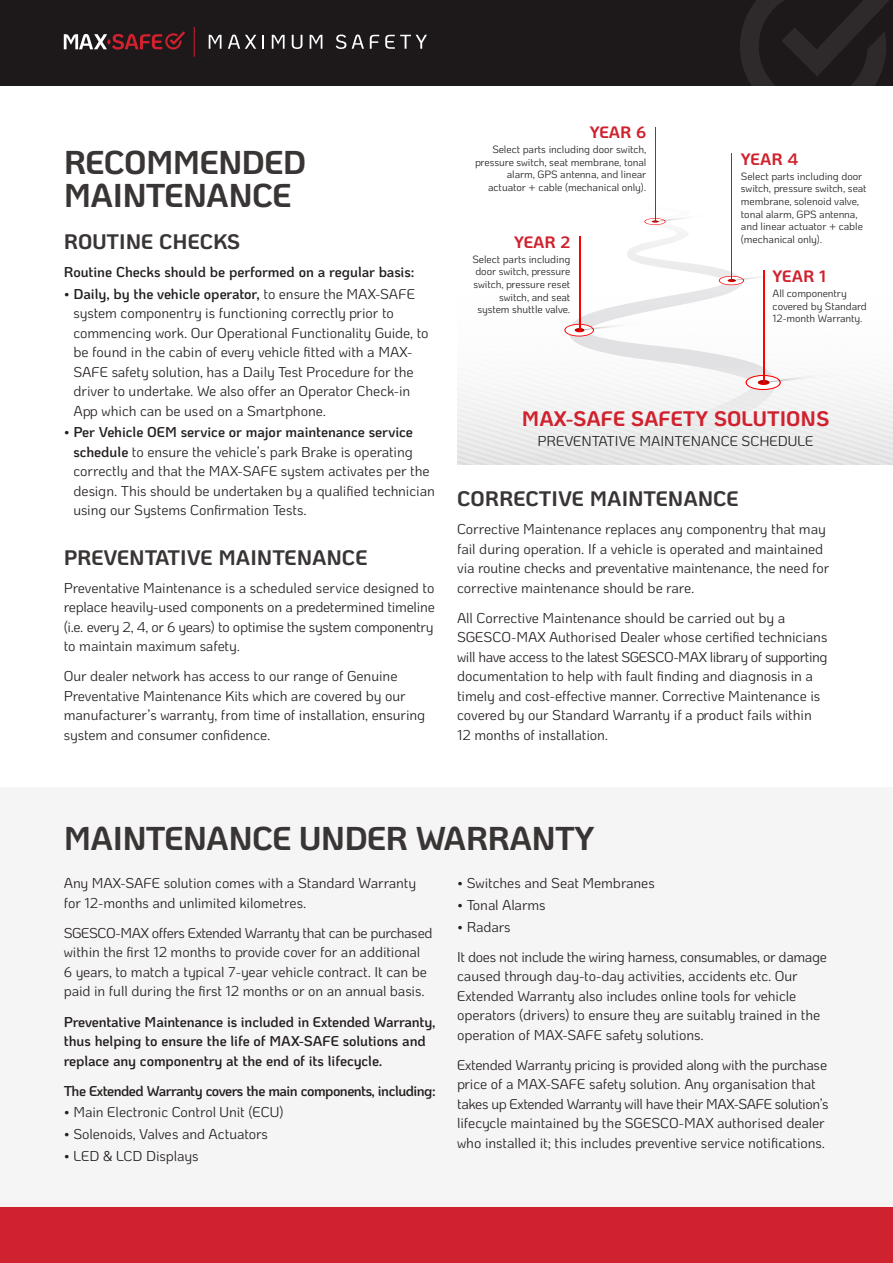
<style>
.page{position:relative;width:893px;height:1263px;background:#fff}
.page>*{position:absolute;margin:0;border:0;box-sizing:border-box;transform-origin:0 0}
.t1{font:700 33px/33px "Ko Ho";letter-spacing:-.02em;color:#393535}
.t2{font:700 21px "Ko Ho";color:#393535}
.t3{font:700 21px "Ko Ho";color:#cf212e}
.t4{font:700 16.5px "Ko Ho";color:#cf212e}
.t5{font:14.25px/19.5px "Ko Ho";letter-spacing:-.005em;color:#241f1f}
.t6{font:600 14.25px/19.5px "Ko Ho";letter-spacing:-.01em;color:#241f1f}
.t7{font:600 14.25px "Ko Ho";letter-spacing:-.035em;color:#241f1f}
.t8{font:10.5px/12.6px "Ko Ho";letter-spacing:-.005em;color:#241f1f}
.s1{font-weight:600}
</style>
<div class="page">
<hr style="left:731px;top:153px;width:1px;height:128px;background:#f00">
<hr style="left:655px;top:127px;width:1px;height:95px;background:#f00">
<svg style="left:458px;top:218px;width:435px;height:247px"></svg>
<hr style="left:763px;top:270px;width:1px;height:112px;background:#f00">
<div style="left:0;top:787px;width:893px;height:421px;background:#f6f5f5"></div>
<div style="left:0;top:0;width:893px;height:85px;background:#1d1819"></div>
<svg style="left:740px;top:0;width:149px;height:85px"></svg>
<div style="left:0;top:1208px;width:893px;height:55px;background:#cf212e"></div>
<svg style="left:209px;top:35px;width:12px;height:14px"></svg>
<svg style="left:228px;top:35px;width:28px;height:14px"></svg>
<svg style="left:262px;top:35px;width:2px;height:14px"></svg>
<svg style="left:272px;top:35px;width:13px;height:14px"></svg>
<svg style="left:292px;top:35px;width:10px;height:14px"></svg>
<svg style="left:310px;top:35px;width:12px;height:14px"></svg>
<svg style="left:336px;top:35px;width:10px;height:14px"></svg>
<svg style="left:352px;top:35px;width:12px;height:14px"></svg>
<svg style="left:370px;top:35px;width:9px;height:14px"></svg>
<svg style="left:385px;top:35px;width:42px;height:14px"></svg>
<hr style="left:194px;top:27px;width:1px;height:30px;background:#cf212e">
<svg style="left:64px;top:32px;width:121px;height:18px"></svg>
<h1 class="t1" style="left:64px;top:145px;width:244px">RECOMMENDED<br>MAINTENANCE</h1>
<h2 class="t2" style="left:64px;top:224px;width:178px">ROUTINE CHECKS</h2>
<p class="t6" style="left:64px;top:262px;width:352px">Routine Checks should be performed on a regular basis:</p>
<p class="t5" style="left:73px;top:284px;width:357px;text-indent:-10px">• <span class="s1">Daily, by the vehicle operator,</span> to ensure the MAX-SAFE system componentry is functioning correctly prior to commencing work. Our Operational Functionality Guide, to be found in the cabin of every vehicle fitted with a MAX-SAFE safety solution, has a Daily Test Procedure for the driver to undertake. We also offer an Operator Check-in App which can be used on a Smartphone.</p>
<p class="t5" style="left:73px;top:423px;width:363px;text-indent:-10px">• <span class="s1">Per Vehicle OEM service or major maintenance service schedule</span> to ensure the vehicle’s park Brake is operating correctly and that the MAX-SAFE system activates per the design. This should be undertaken by a qualified technician using our Systems Confirmation Tests.</p>
<h2 class="t2" style="left:64px;top:540px;width:305px">PREVENTATIVE MAINTENANCE</h2>
<p class="t5" style="left:64px;top:578px;width:373px;text-align:justify">Preventative Maintenance is a scheduled service designed to replace heavily-used components on a predetermined timeline (i.e. every 2, 4, or 6 years) to optimise the system componentry to maintain maximum safety.</p>
<p class="t5" style="left:64px;top:667px;width:363px">Our dealer network has access to our range of Genuine Preventative Maintenance Kits which are covered by our manufacturer’s warranty, from time of installation, ensuring system and consumer confidence.</p>
<p class="t4" style="left:590px;top:119px;width:58px">YEAR 6</p>
<p class="t8" style="left:475px;top:143px;width:173px;text-align:right">Select parts including door switch, pressure switch, seat membrane, tonal alarm, GPS antenna, and linear actuator + cable (mechanical only).</p>
<p class="t4" style="left:514px;top:229px;width:58px">YEAR 2</p>
<p class="t8" style="left:472px;top:253px;width:99px;text-align:right">Select parts including door switch, pressure switch, pressure reset switch, and seat system shuttle valve.</p>
<p class="t4" style="left:741px;top:145px;width:59px">YEAR 4</p>
<p class="t8" style="left:741px;top:170px;width:127px">Select parts including door switch, pressure switch, seat membrane, solenoid valve, tonal alarm, GPS antenna, and linear actuator + cable (mechanical only).</p>
<p class="t4" style="left:773px;top:263px;width:55px">YEAR 1</p>
<p class="t8" style="left:773px;top:287px;width:96px">All componentry covered by Standard<br>12-month Warranty.</p>
<h2 class="t3" style="left:522px;top:401px;width:309px">MAX-SAFE SAFETY SOLUTIONS</h2>
<p class="t5" style="left:538px;top:431px;width:278px">PREVENTATIVE MAINTENANCE SCHEDULE</p>
<h2 class="t2" style="left:457px;top:481px;width:283px">CORRECTIVE MAINTENANCE</h2>
<p class="t5" style="left:457px;top:520px;width:374px">Corrective Maintenance replaces any componentry that may fail during operation. If a vehicle is operated and maintained via routine checks and preventative maintenance, the need for corrective maintenance should be rare.</p>
<p class="t5" style="left:457px;top:608px;width:372px">All Corrective Maintenance should be carried out by a SGESCO-MAX Authorised Dealer whose certified technicians will have access to the latest SGESCO-MAX library of supporting documentation to help with fault finding and diagnosis in a timely and cost-effective manner. Corrective Maintenance is covered by our Standard Warranty if a product fails within 12 months of installation.</p>
<h1 class="t1" style="left:64px;top:822px;width:532px">MAINTENANCE UNDER WARRANTY</h1>
<p class="t5" style="left:64px;top:874px;width:354px">Any MAX-SAFE solution comes with a Standard Warranty for 12-months and unlimited kilometres.</p>
<p class="t5" style="left:64px;top:923px;width:370px">SGESCO-MAX offers Extended Warranty that can be purchased within the first 12 months to provide cover for an additional<br>6 years, to match a typical 7-year vehicle contract. It can be paid in full during the first 12 months or on an annual basis.</p>
<p class="t6" style="left:64px;top:1012px;width:373px">Preventative Maintenance is included in Extended Warranty, thus helping to ensure the life of MAX-SAFE solutions and replace any componentry at the end of its lifecycle.</p>
<p class="t7" style="left:64px;top:1079px;width:373px">The Extended Warranty covers the main components, including:</p>
<p class="t5" style="left:64px;top:1103px;width:221px">• Main Electronic Control Unit (ECU)</p>
<p class="t5" style="left:64px;top:1124px;width:206px">• Solenoids, Valves and Actuators</p>
<p class="t5" style="left:64px;top:1146px;width:136px">• LED &amp; LCD Displays</p>
<p class="t5" style="left:457px;top:874px;width:199px">• Switches and Seat Membranes</p>
<p class="t5" style="left:457px;top:895px;width:90px">• Tonal Alarms</p>
<p class="t5" style="left:457px;top:912px;width:371px;line-height:30.2px">• Radars<br>It does not include the wiring harness, consumables, or damage</p>
<p class="t5" style="left:457px;top:966px;width:365px">caused through day-to-day activities, accidents etc. Our Extended Warranty also includes online tools for vehicle operators (drivers) to ensure they are suitably trained in the operation of MAX-SAFE safety solutions.</p>
<p class="t5" style="left:457px;top:1055px;width:373px">Extended Warranty pricing is provided along with the purchase price of a MAX-SAFE safety solution. Any organisation that takes up Extended Warranty will have their MAX-SAFE solution’s lifecycle maintained by the SGESCO-MAX authorised dealer who installed it; this includes preventive service notifications.</p>
</div>
